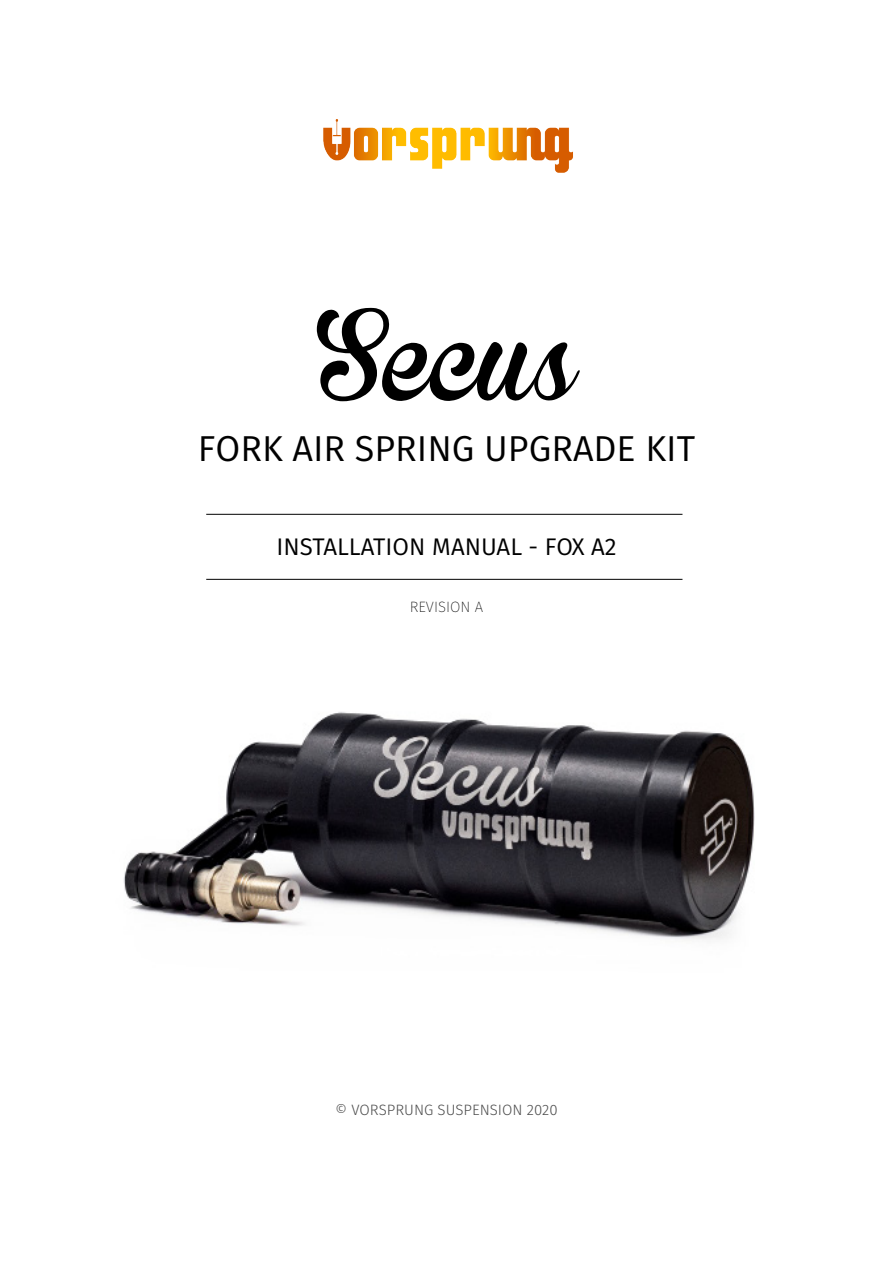
<style>
.page{position:relative;width:893px;height:1263px;background:#fff}
.page>*{position:absolute;margin:0;border:0;box-sizing:border-box;transform-origin:0 0}
.t1{font:129px "Brannboll Ny Personal Use Only";color:#000}
.t2{font:36px "Fira Sans";color:#000}
.t3{font:24px "Fira Sans";color:#000}
.t4{font:300 15px "Fira Sans";color:#4d4d4d}
.t5{font:200 15px "Fira Sans";color:#000}
</style>
<div class="page">
<img style="left:123px;top:712px;width:632px;height:228px">
<img style="left:323px;top:119px;width:250px;height:54px">
<hr style="left:206px;top:514px;width:476px;height:1px;background:#000">
<hr style="left:206px;top:579px;width:476px;height:1px;background:#000">
<p class="t1" style="left:316px;top:281px;width:262px">Secus</p>
<p class="t2" style="left:198px;top:421px;width:499px">FORK AIR SPRING UPGRADE KIT</p>
<p class="t3" style="left:276px;top:528px;width:342px">INSTALLATION MANUAL - FOX A2</p>
<p class="t5" style="left:410px;top:596px;width:75px">REVISION A</p>
<p class="t4" style="left:335px;top:1099px;width:224px">© VORSPRUNG SUSPENSION 2020</p>
</div>
